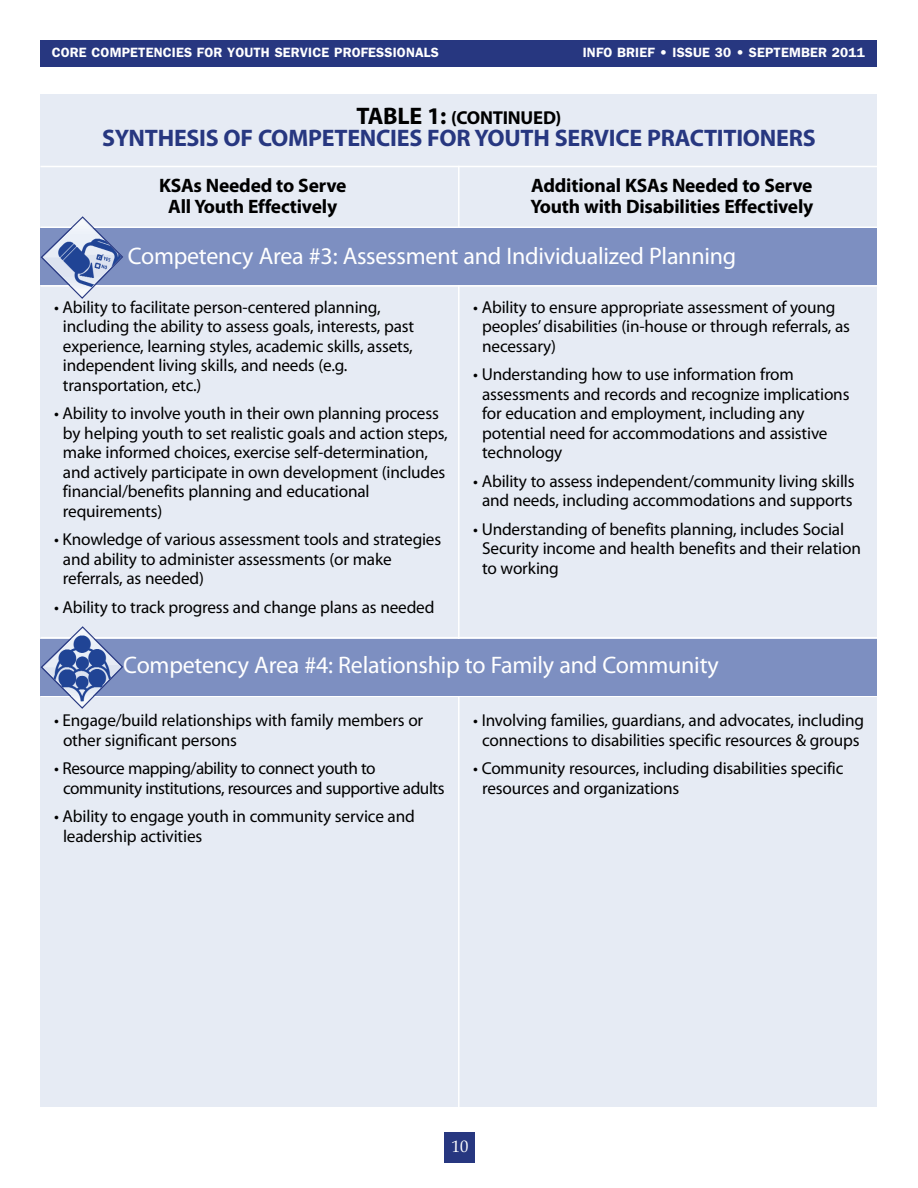
<style>
.page{position:relative;width:918px;height:1188px;background:#fff}
.page>*{position:absolute;margin:0;border:0;box-sizing:border-box;transform-origin:0 0}
.t1{font:24px "Myriad Pro";letter-spacing:-.01em;color:#fff}
.t2{font:700 24px "Myriad Pro";letter-spacing:-.01em;color:#273780}
.t3{font:700 19.5px/21px "Myriad Pro";letter-spacing:-.01em;color:#000;text-align:center}
.t4{font:700 18.75px "Myriad Pro";letter-spacing:-.01em;color:#000}
.t5{font:17.25px/19.5px "Myriad Pro";letter-spacing:-.01em;color:#000}
.t6{font:16.5px "Book Antiqua";color:#fff}
.t7{font:600 13.5px "Franklin Gothic";letter-spacing:.01em;color:#fff}
.s1{font-size:24px}
</style>
<div class="page">
<div style="left:40px;top:40px;width:838px;height:28px;background:#273780"></div>
<div style="left:445px;top:1132px;width:30px;height:31px;background:#273780"></div>
<div style="left:40px;top:94px;width:838px;height:1013px;background:#e6ebf4"></div>
<hr style="left:40px;top:166px;width:838px;height:1px;background:#fff">
<hr style="left:458px;top:166px;width:2px;height:941px;background:#fff">
<hr style="left:40px;top:226px;width:838px;height:2px;background:#fff">
<hr style="left:40px;top:285px;width:838px;height:2px;background:#fff">
<div style="left:40px;top:228px;width:838px;height:57px;background:#7d8fc1"></div>
<svg style="left:41px;top:216px;width:82px;height:83px"></svg>
<hr style="left:40px;top:637px;width:838px;height:1px;background:#fff">
<hr style="left:40px;top:696px;width:838px;height:1px;background:#fff">
<div style="left:40px;top:639px;width:838px;height:57px;background:#7d8fc1"></div>
<svg style="left:41px;top:626px;width:82px;height:83px"></svg>
<p class="t7" style="left:52px;top:48px;width:389px">CORE COMPETENCIES FOR YOUTH SERVICE PROFESSIONALS</p>
<p class="t7" style="left:583px;top:48px;width:284px">INFO BRIEF • ISSUE 30 • SEPTEMBER 2011</p>
<p class="t4" style="left:357px;top:106px;width:206px"><span class="s1">TABLE 1:</span> (CONTINUED)</p>
<h1 class="t2" style="left:102px;top:124px;width:715px">SYNTHESIS OF COMPETENCIES FOR YOUTH SERVICE PRACTITIONERS</h1>
<p class="t3" style="left:159px;top:175px;width:189px">KSAs Needed to Serve<br>All Youth Effectively</p>
<p class="t3" style="left:530px;top:175px;width:285px;text-align:left">Additional KSAs Needed to Serve<br>Youth with Disabilities Effectively</p>
<h1 class="t1" style="left:128px;top:247px;width:610px">Competency Area #3: Assessment and Individualized Planning</h1>
<p class="t5" style="left:63px;top:299px;width:353px;text-indent:-9px">• Ability to facilitate person-centered planning, including the ability to assess goals, interests, past experience, learning styles, academic skills, assets, independent living skills, and needs (e.g. transportation, etc.)</p>
<p class="t5" style="left:63px;top:405px;width:386px;text-indent:-9px">• Ability to involve youth in their own planning process by helping youth to set realistic goals and action steps, make informed choices, exercise self-determination, and actively participate in own development (includes financial/benefits planning and educational requirements)</p>
<p class="t5" style="left:63px;top:531px;width:380px;text-indent:-9px">• Knowledge of various assessment tools and strategies and ability to administer assessments (or make referrals, as needed)</p>
<p class="t5" style="left:54px;top:599px;width:382px">• Ability to track progress and change plans as needed</p>
<p class="t5" style="left:482px;top:299px;width:369px;text-indent:-9px">• Ability to ensure appropriate assessment of young peoples’ disabilities (in-house or through referrals, as necessary)</p>
<p class="t5" style="left:482px;top:366px;width:369px;text-indent:-9px">• Understanding how to use information from assessments and records and recognize implications for education and employment, including any potential need for accommodations and assistive technology</p>
<p class="t5" style="left:473px;top:473px;width:383px;text-align:center">• Ability to assess independent/community living skills and needs, including accommodations and supports</p>
<p class="t5" style="left:482px;top:521px;width:380px;text-indent:-9px">• Understanding of benefits planning, includes Social<br>Security income and health benefits and their relation to working</p>
<h1 class="t1" style="left:123px;top:655px;width:597px">Competency Area #4: Relationship to Family and Community</h1>
<p class="t5" style="left:63px;top:712px;width:362px;text-indent:-9px">• Engage/build relationships with family members or other significant persons</p>
<p class="t5" style="left:63px;top:760px;width:383px;text-indent:-9px">• Resource mapping/ability to connect youth to community institutions, resources and supportive adults</p>
<p class="t5" style="left:63px;top:808px;width:353px;text-indent:-9px">• Ability to engage youth in community service and leadership activities</p>
<p class="t5" style="left:473px;top:712px;width:393px;text-align:center">• Involving families, guardians, and advocates, including connections to disabilities specific resources &amp; groups</p>
<p class="t5" style="left:482px;top:760px;width:363px;text-indent:-9px">• Community resources, including disabilities specific resources and organizations</p>
<p class="t6" style="left:452px;top:1137px;width:18px">10</p>
</div>
